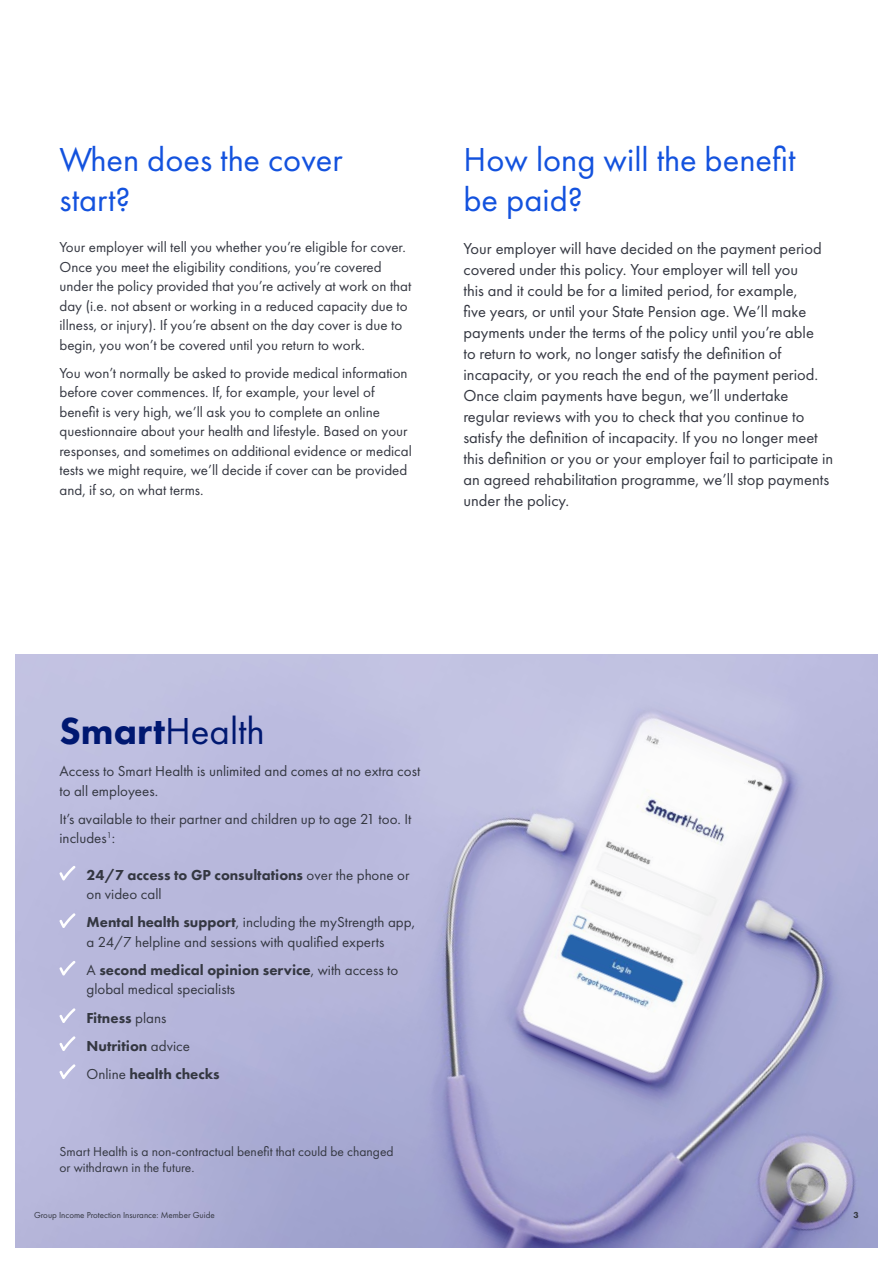
<style>
.page{position:relative;width:893px;height:1263px;background:#fff}
.page>*{position:absolute;margin:0;border:0;box-sizing:border-box;transform-origin:0 0}
.Body_Copy{font:39px "Futura PT";color:#001871}
.Section_heading{font:34.5px/40.5px "Futura PT";color:#1352de}
.Section_heading-2{font:16.5px/21px "Futura PT";color:#343741}
.Body_Copy-2{font:15px/19.5px "Futura PT";color:#343741}
.Body_Copy-3{font:800 15px/19.5px "Futura PT";color:#343741}
.t1{font:13.5px/16.2px "Futura PT";color:#343741}
.t2{font:9px "Futura PT";color:#343741}
.t3{font:800 9px "Futura PT";color:#343741}
.s1{font-weight:800}
.s2{font-weight:400}
</style>
<div class="page">
<img style="left:16px;top:655px;width:861px;height:592px">
<svg style="left:60px;top:866px;width:15px;height:14px"></svg>
<svg style="left:60px;top:913px;width:15px;height:15px"></svg>
<svg style="left:60px;top:961px;width:15px;height:14px"></svg>
<svg style="left:60px;top:1008px;width:15px;height:15px"></svg>
<svg style="left:60px;top:1036px;width:15px;height:15px"></svg>
<svg style="left:60px;top:1064px;width:15px;height:15px"></svg>
<p class="Section_heading" style="left:60px;top:139px;width:285px">When does the cover start?</p>
<p class="Body_Copy-2" style="left:60px;top:237px;width:353px">Your employer will tell you whether you’re eligible for cover.<br>Once you meet the eligibility conditions, you’re covered under the policy provided that you’re actively at work on that day (i.e. not absent or working in a reduced capacity due to illness, or injury). If you’re absent on the day cover is due to begin, you won’t be covered until you return to work.</p>
<p class="Body_Copy-2" style="left:60px;top:363px;width:354px">You won’t normally be asked to provide medical information before cover commences. If, for example, your level of benefit is very high, we’ll ask you to complete an online questionnaire about your health and lifestyle. Based on your responses, and sometimes on additional evidence or medical tests we might require, we’ll decide if cover can be provided and, if so, on what terms.</p>
<p class="Section_heading" style="left:463px;top:139px;width:333px">How long will the benefit be paid?</p>
<p class="Section_heading-2" style="left:463px;top:238px;width:371px">Your employer will have decided on the payment period covered under this policy. Your employer will tell you<br>this and it could be for a limited period, for example,<br>five years, or until your State Pension age. We’ll make payments under the terms of the policy until you’re able<br>to return to work, no longer satisfy the definition of incapacity, or you reach the end of the payment period.<br>Once claim payments have begun, we’ll undertake regular reviews with you to check that you continue to satisfy the definition of incapacity. If you no longer meet this definition or you or your employer fail to participate in an agreed rehabilitation programme, we’ll stop payments under the policy.</p>
<p class="Body_Copy" style="left:60px;top:708px;width:207px"><span class="s1">Smart</span>Health</p>
<p class="Body_Copy-2" style="left:60px;top:762px;width:362px">Access to Smart Health is unlimited and comes at no extra cost to all employees.</p>
<p class="Body_Copy-2" style="left:60px;top:809px;width:353px">It’s available to their partner and children up to age 21 too. It includes<sup>1</sup>:</p>
<p class="Body_Copy-3" style="left:87px;top:865px;width:324px">24/7 access to GP consultations <span class="s2">over the phone or on video call</span></p>
<p class="Body_Copy-2" style="left:87px;top:913px;width:330px"><span class="s1">Mental health support</span>, including the myStrength app, a 24/7 helpline and sessions with qualified experts</p>
<p class="Body_Copy-2" style="left:87px;top:960px;width:313px">A <span class="s1">second medical opinion service</span>, with access to global medical specialists</p>
<p class="Body_Copy-3" style="left:87px;top:1007px;width:81px">Fitness <span class="s2">plans</span></p>
<p class="Body_Copy-3" style="left:87px;top:1035px;width:105px">Nutrition <span class="s2">advice</span></p>
<p class="Body_Copy-3" style="left:87px;top:1063px;width:135px"><span class="s2">Online</span> health checks</p>
<p class="t1" style="left:59px;top:1143px;width:336px">Smart Health is a non-contractual benefit that could be changed or withdrawn in the future.</p>
<p class="t2" style="left:34px;top:1209px;width:182px">Group Income Protection Insurance: Member Guide</p>
<p class="t3" style="left:853px;top:1209px;width:7px">3</p>
</div>
